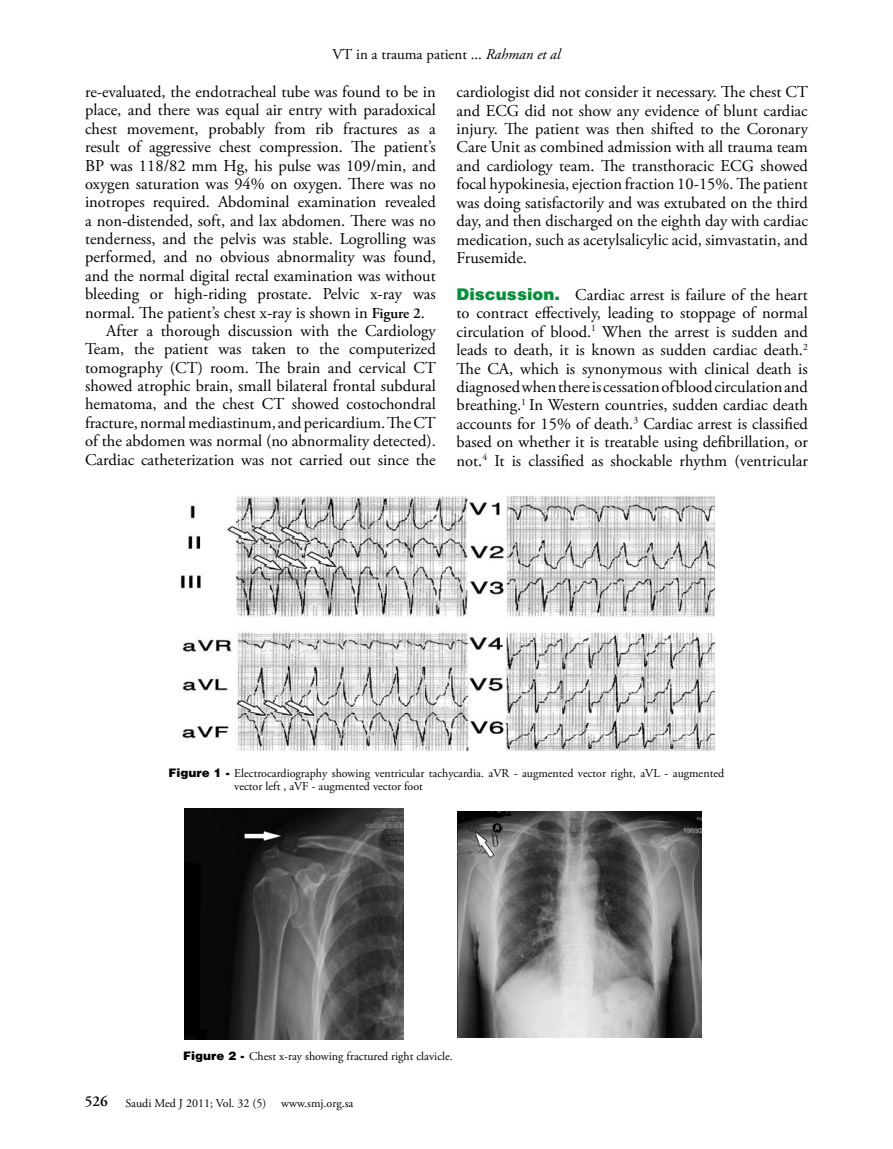
<style>
.page{position:relative;width:893px;height:1149px;background:#fff}
.page>*{position:absolute;margin:0;border:0;box-sizing:border-box;transform-origin:0 0}
.t1{font:16.5px/18.5px "Adobe Garamond Pro";color:#000;text-align:justify}
.t2{font:15px "Adobe Garamond Pro";color:#000}
.t3{font:600 15px "Adobe Garamond Pro";color:#000}
.t4{font:12px/13.5px "Adobe Garamond Pro";color:#000}
.s1{font-style:italic}
.s2{font-weight:600;font-size:15px}
.s3{font-family:"Helvetica";font-weight:900;color:#009036}
.s4{font-family:"Helvetica";font-weight:900}
</style>
<div class="page">
<img style="left:180px;top:496px;width:535px;height:256px">
<img style="left:184px;top:808px;width:220px;height:231px">
<img style="left:457px;top:811px;width:244px;height:226px">
<p class="t2" style="left:332px;top:45px;width:230px">VT in a trauma patient ... <span class="s1">Rahman et al</span></p>
<p class="t1" style="left:85px;top:83px;width:352px">re-evaluated, the endotracheal tube was found to be in</p>
<p class="t1" style="left:85px;top:101px;width:352px">place, and there was equal air entry with paradoxical</p>
<p class="t1" style="left:85px;top:120px;width:352px">chest movement, probably from rib fractures as a</p>
<p class="t1" style="left:85px;top:138px;width:352px">result of aggressive chest compression. The patient’s</p>
<p class="t1" style="left:85px;top:157px;width:352px">BP was 118/82 mm Hg, his pulse was 109/min, and</p>
<p class="t1" style="left:85px;top:175px;width:352px">oxygen saturation was 94% on oxygen. There was no</p>
<p class="t1" style="left:85px;top:193px;width:352px">inotropes required. Abdominal examination revealed</p>
<p class="t1" style="left:85px;top:212px;width:352px">a non-distended, soft, and lax abdomen. There was no</p>
<p class="t1" style="left:85px;top:230px;width:352px">tenderness, and the pelvis was stable. Logrolling was</p>
<p class="t1" style="left:85px;top:248px;width:352px">performed, and no obvious abnormality was found,</p>
<p class="t1" style="left:85px;top:267px;width:352px">and the normal digital rectal examination was without</p>
<p class="t1" style="left:85px;top:285px;width:352px">bleeding or high-riding prostate. Pelvic x-ray was</p>
<p class="t1" style="left:85px;top:303px;width:341px">normal. The patient’s chest x-ray is shown in <span class="s2">Figure 2</span>.</p>
<p class="t1" style="left:106px;top:322px;width:331px">After a thorough discussion with the Cardiology</p>
<p class="t1" style="left:85px;top:340px;width:352px">Team, the patient was taken to the computerized</p>
<p class="t1" style="left:85px;top:359px;width:352px">tomography (CT) room. The brain and cervical CT</p>
<p class="t1" style="left:85px;top:377px;width:352px">showed atrophic brain, small bilateral frontal subdural</p>
<p class="t1" style="left:85px;top:395px;width:352px">hematoma, and the chest CT showed costochondral</p>
<p class="t1" style="left:85px;top:414px;width:352px">fracture, normal mediastinum, and pericardium. The CT</p>
<p class="t1" style="left:85px;top:432px;width:352px">of the abdomen was normal (no abnormality detected).</p>
<p class="t1" style="left:85px;top:450px;width:352px">Cardiac catheterization was not carried out since the</p>
<p class="t1" style="left:457px;top:83px;width:353px">cardiologist did not consider it necessary. The chest CT and ECG did not show any evidence of blunt cardiac injury. The patient was then shifted to the Coronary Care Unit as combined admission with all trauma team and cardiology team. The transthoracic ECG showed focal hypokinesia, ejection fraction 10-15%. The patient was doing satisfactorily and was extubated on the third day, and then discharged on the eighth day with cardiac medication, such as acetylsalicylic acid, simvastatin, and Frusemide.</p>
<p class="t1" style="left:457px;top:286px;width:353px"><span class="s3">Discussion.</span> Cardiac arrest is failure of the heart to contract effectively, leading to stoppage of normal circulation of blood.<sup>1</sup> When the arrest is sudden and leads to death, it is known as sudden cardiac death.<sup>2<br></sup>The CA, which is synonymous with clinical death is diagnosed when there is cessation of blood circulation and breathing.<sup>1</sup> In Western countries, sudden cardiac death accounts for 15% of death.<sup>3</sup> Cardiac arrest is classified based on whether it is treatable using defibrillation, or not.<sup>4</sup> It is classified as shockable rhythm (ventricular</p>
<p class="t4" style="left:234px;top:766px;width:491px;text-indent:-66px"><span class="s4">Figure 1 -</span> Electrocardiography showing ventricular tachycardia. aVR - augmented vector right, aVL - augmented vector left , aVF - augmented vector foot</p>
<p class="t3" style="left:85px;top:1092px;width:24px">526</p>
<p class="t4" style="left:183px;top:1049px;width:271px"><span class="s4">Figure 2 -</span> Chest x-ray showing fractured right clavicle.</p>
<p class="t4" style="left:126px;top:1096px;width:142px">Saudi Med J 2011; Vol. 32 (5)</p>
<p class="t4" style="left:281px;top:1096px;width:74px">www.smj.org.sa</p>
</div>
